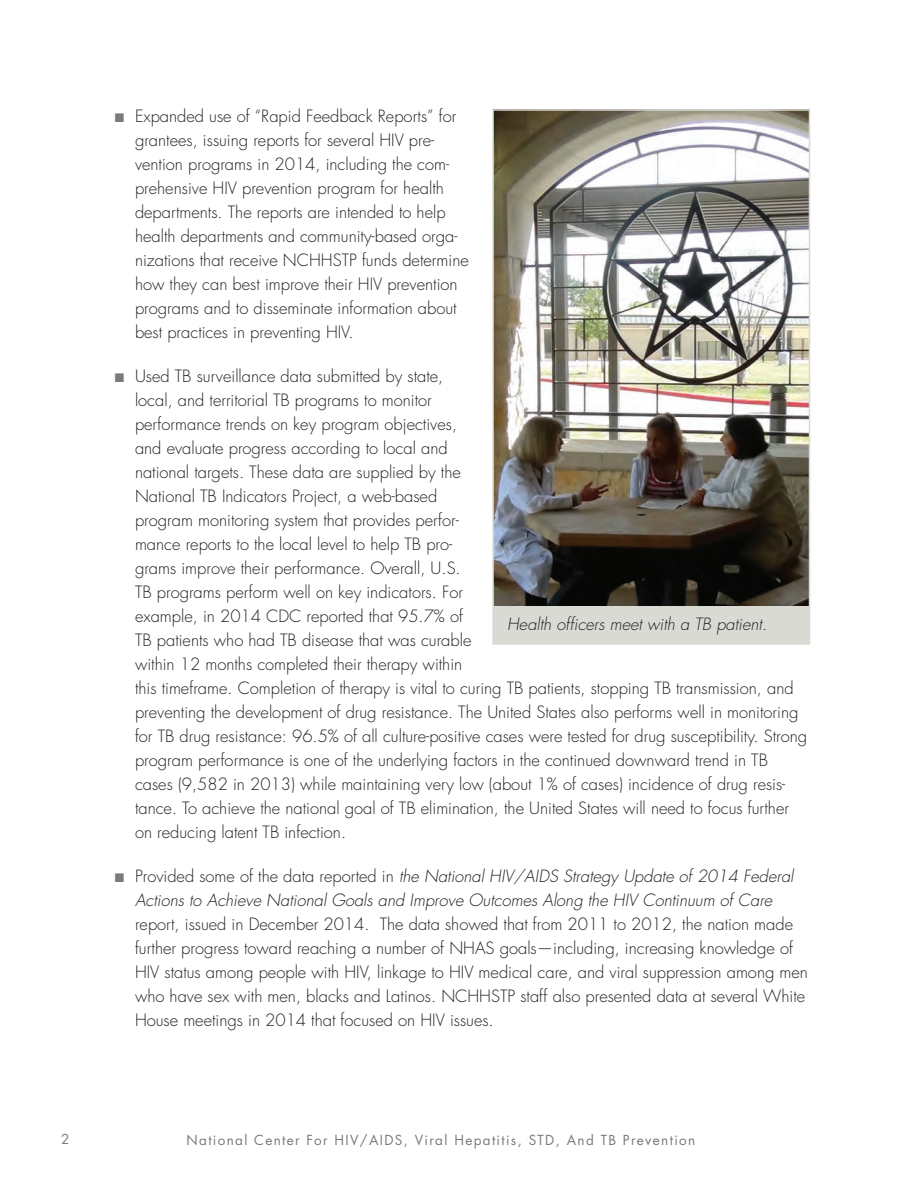
<style>
.page{position:relative;width:918px;height:1188px;background:#fff}
.page>*{position:absolute;margin:0;border:0;box-sizing:border-box;transform-origin:0 0}
.t1{font:300 16.5px/24px "Futura Std";color:#231f20}
.t2{font:italic 300 16.5px "Futura Std";color:#231f20}
.t3{font:13.5px "Futura Std";letter-spacing:.1em;color:#797c76}
.s1{color:#797c76}
.s2{font-style:italic}
</style>
<div class="page">
<div style="left:493px;top:110px;width:317px;height:534px;background:#dadad4"></div>
<img style="left:495px;top:112px;width:312px;height:494px">
<div style="left:492px;top:109px;width:318px;height:536px;border:2px solid #dadad4"></div>
<p class="t1" style="left:135px;top:104px;width:335px;text-indent:-20px"><span class="s1">■</span> Expanded use of “Rapid Feedback Reports” for grantees, issuing reports for several HIV pre&shy;vention programs in 2014, including the com&shy;prehensive HIV prevention program for health departments. The reports are intended to help health departments and community-based orga&shy;nizations that receive NCHHSTP funds determine how they can best improve their HIV prevention programs and to disseminate information about best practices in preventing HIV.</p>
<p class="t1" style="left:135px;top:364px;width:674px;text-indent:-20px"><span class="s1">■</span> Used TB surveillance data submitted by state,<br>local, and territorial TB programs to monitor<br>performance trends on key program objectives,<br>and evaluate progress according to local and<br>national targets. These data are supplied by the<br>National TB Indicators Project, a web-based<br>program monitoring system that provides perfor-<br>mance reports to the local level to help TB pro-<br>grams improve their performance. Overall, U.S.<br>TB programs perform well on key indicators. For<br>example, in 2014 CDC reported that 95.7% of<br>TB patients who had TB disease that was curable<br>within 12 months completed their therapy within<br>this timeframe. Completion of therapy is vital to curing TB patients, stopping TB transmission, and preventing the development of drug resistance. The United States also performs well in monitoring for TB drug resistance: 96.5% of all culture-positive cases were tested for drug susceptibility. Strong program performance is one of the underlying factors in the continued downward trend in TB cases (9,582 in 2013) while maintaining very low (about 1% of cases) incidence of drug resis&shy;tance. To achieve the national goal of TB elimination, the United States will need to focus further on reducing latent TB infection.</p>
<p class="t1" style="left:135px;top:865px;width:675px;text-indent:-20px"><span class="s1">■</span> Provided some of the data reported in <span class="s2">the National HIV/AIDS Strategy Update of 2014 Federal Actions to Achieve National Goals and Improve Outcomes Along the HIV Continuum of Care </span>report, issued in December 2014. The data showed that from 2011 to 2012, the nation made further progress toward reaching a number of NHAS goals—including, increasing knowledge of HIV status among people with HIV, linkage to HIV medical care, and viral suppression among men who have sex with men, blacks and Latinos. NCHHSTP staff also presented data at several White House meetings in 2014 that focused on HIV issues.</p>
<p class="t2" style="left:507px;top:614px;width:262px">Health officers meet with a TB patient.</p>
<p class="t3" style="left:61px;top:1130px;width:10px">2</p>
<p class="t3" style="left:187px;top:1131px;width:510px">National Center For HIV/AIDS, Viral Hepatitis, STD, And TB Prevention</p>
</div>
